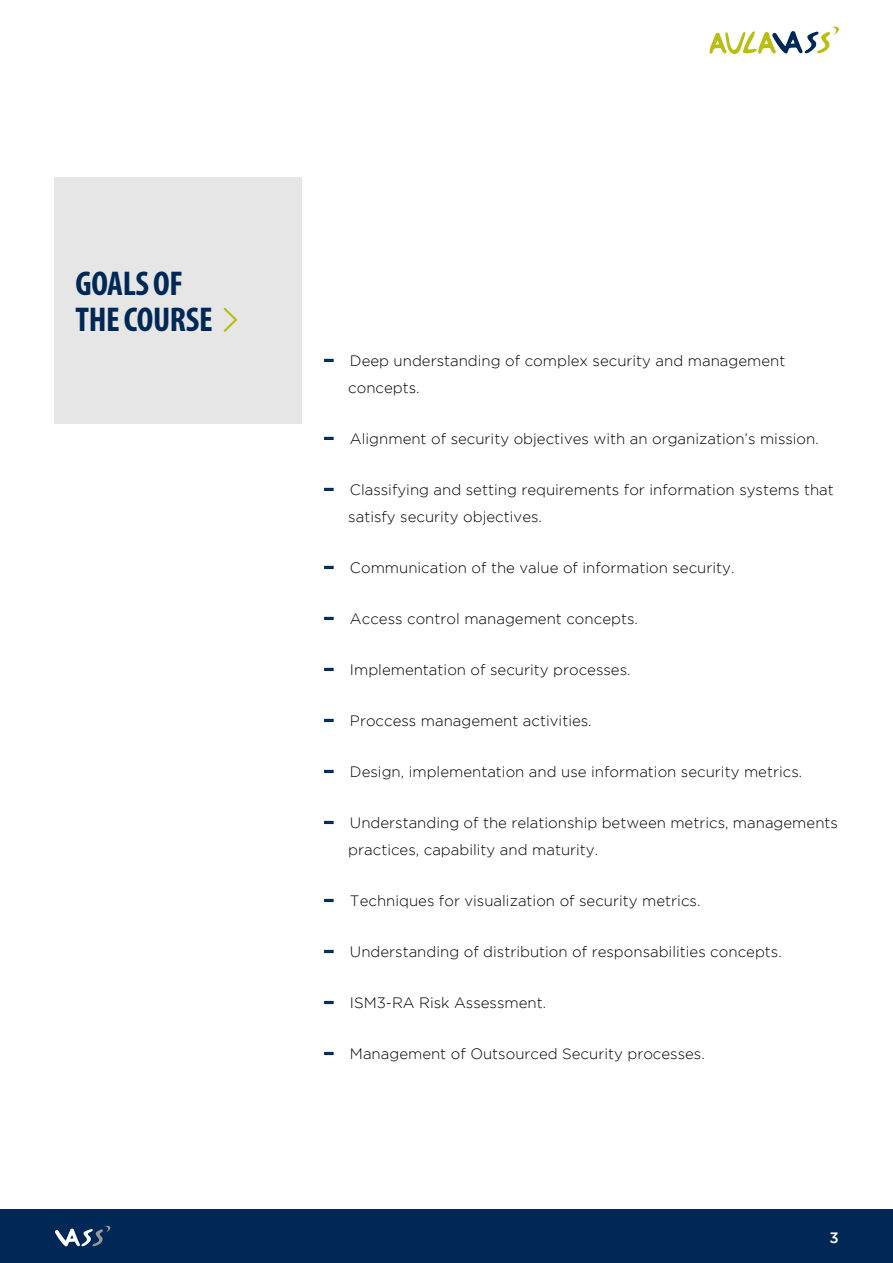
<style>
.page{position:relative;width:893px;height:1263px;background:#fff}
.page>*{position:absolute;margin:0;border:0;box-sizing:border-box;transform-origin:0 0}
.t1{font:700 condensed 34.5px/36px "Myriad Pro";letter-spacing:-.01em;color:#002856}
.t2{font:300 15px/27px "Gotham";color:#000}
.t3{font:500 15px "Gotham";color:#fff}
.s1{font-size:30px;color:#002856}
</style>
<div class="page">
<div style="left:0;top:1209px;width:893px;height:54px;background:#002856"></div>
<svg style="left:709px;top:26px;width:130px;height:28px"></svg>
<svg style="left:55px;top:1225px;width:56px;height:21px"></svg>
<div style="left:54px;top:177px;width:247px;height:247px;background:#e6e6e6"></div>
<svg style="left:224px;top:308px;width:13px;height:24px"></svg>
<svg style="left:324px;top:359px;width:10px;height:3px"></svg>
<svg style="left:324px;top:437px;width:10px;height:3px"></svg>
<svg style="left:324px;top:488px;width:10px;height:3px"></svg>
<svg style="left:324px;top:566px;width:10px;height:3px"></svg>
<svg style="left:324px;top:617px;width:10px;height:3px"></svg>
<svg style="left:324px;top:668px;width:10px;height:3px"></svg>
<svg style="left:324px;top:719px;width:10px;height:3px"></svg>
<svg style="left:324px;top:770px;width:10px;height:3px"></svg>
<svg style="left:324px;top:821px;width:10px;height:3px"></svg>
<svg style="left:324px;top:899px;width:10px;height:3px"></svg>
<svg style="left:324px;top:950px;width:10px;height:3px"></svg>
<svg style="left:324px;top:1001px;width:10px;height:3px"></svg>
<svg style="left:324px;top:1052px;width:10px;height:3px"></svg>
<h1 class="t1" style="left:76px;top:265px;width:139px">GOALS OF<br>THE COURSE</h1>
<p class="t2" style="left:348px;top:347px;width:439px;text-indent:-26px"><span class="s1">-</span> Deep understanding of complex security and management concepts.</p>
<p class="t2" style="left:323px;top:425px;width:498px"><span class="s1">-</span> Alignment of security objectives with an organization’s mission.</p>
<p class="t2" style="left:348px;top:476px;width:487px;text-indent:-26px"><span class="s1">-</span> Classifying and setting requirements for information systems that satisfy security objectives.</p>
<p class="t2" style="left:323px;top:554px;width:413px"><span class="s1">-</span> Communication of the value of information security.</p>
<p class="t2" style="left:323px;top:605px;width:317px"><span class="s1">-</span> Access control management concepts.</p>
<p class="t2" style="left:323px;top:656px;width:309px"><span class="s1">-</span> Implementation of security processes.</p>
<p class="t2" style="left:323px;top:707px;width:270px"><span class="s1">-</span> Proccess management activities.</p>
<p class="t2" style="left:323px;top:758px;width:481px"><span class="s1">-</span> Design, implementation and use information security metrics.</p>
<p class="t2" style="left:348px;top:809px;width:491px;text-indent:-26px"><span class="s1">-</span> Understanding of the relationship between metrics, managements practices, capability and maturity.</p>
<p class="t2" style="left:323px;top:887px;width:379px"><span class="s1">-</span> Techniques for visualization of security metrics.</p>
<p class="t2" style="left:323px;top:938px;width:461px"><span class="s1">-</span> Understanding of distribution of responsabilities concepts.</p>
<p class="t2" style="left:323px;top:989px;width:225px"><span class="s1">-</span> ISM3-RA Risk Assessment.</p>
<p class="t2" style="left:323px;top:1040px;width:384px"><span class="s1">-</span> Management of Outsourced Security processes.</p>
<p class="t3" style="left:829px;top:1229px;width:11px">3</p>
</div>
